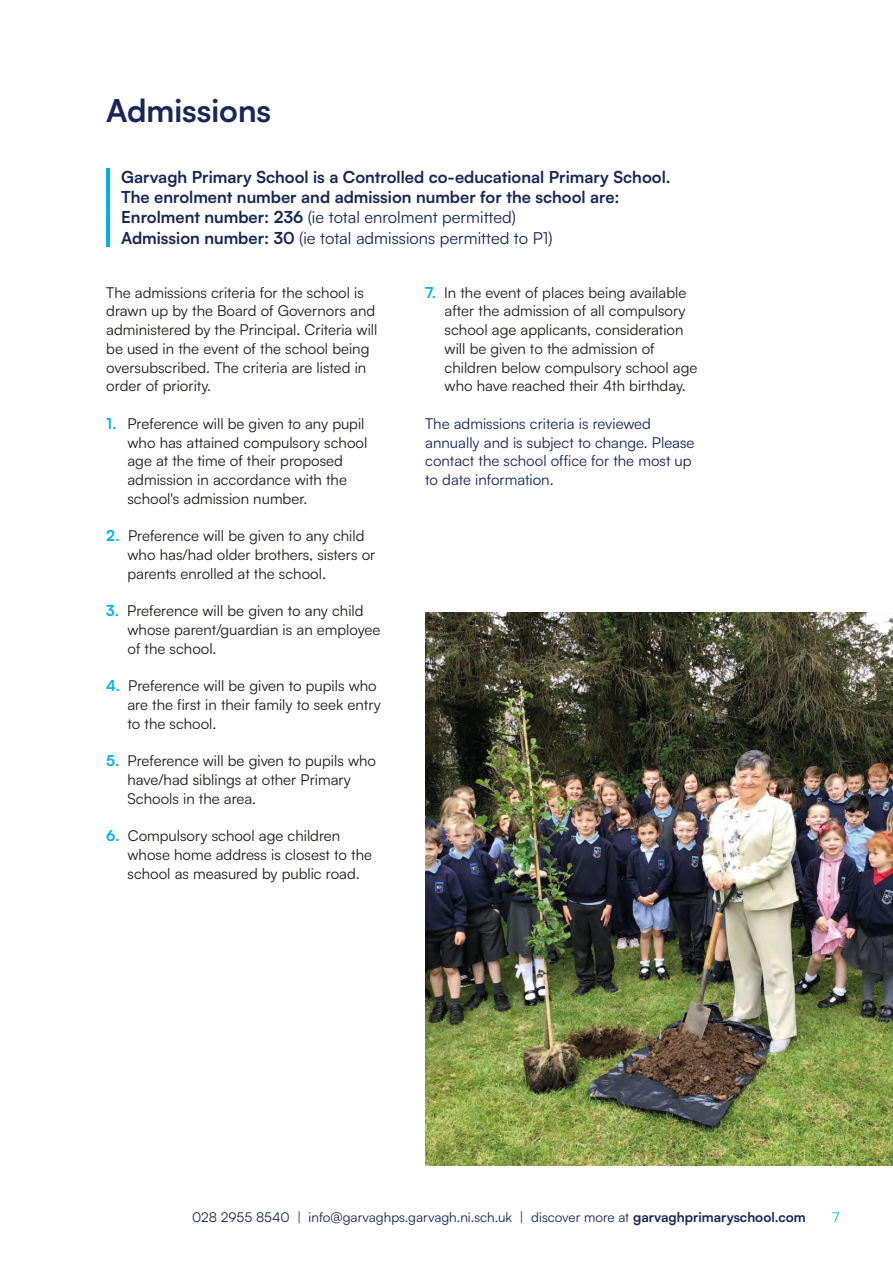
<style>
.page{position:relative;width:893px;height:1263px;background:#fff}
.page>*{position:absolute;margin:0;border:0;box-sizing:border-box;transform-origin:0 0}
.t1{font:700 31.5px "Satoshi";color:#182659}
.t2{font:700 16.5px/19.6px "Satoshi";color:#182659}
.t3{font:16.5px/20.5px "Satoshi";color:#182659}
.t4{font:15px/18.8px "Satoshi";color:#1d1d1b}
.t5{font:15px/18.8px "Satoshi";color:#182659}
.t6{font:13.5px "Satoshi";color:#182659}
.t7{font:13.5px "Satoshi";color:#00b1eb}
.s1{font-weight:700}
.s2{font-weight:700;color:#00b1eb}
</style>
<div class="page">
<img style="left:425px;top:612px;width:468px;height:554px">
<hr style="left:106px;top:168px;width:3px;height:79px;background:#00b1eb">
<h1 class="t1" style="left:106px;top:90px;width:166px">Admissions</h1>
<p class="t2" style="left:121px;top:167px;width:551px">Garvagh Primary School is a Controlled co-educational Primary School.<br>The enrolment number and admission number for the school are:</p>
<p class="t3" style="left:121px;top:207px;width:433px"><span class="s1">Enrolment number: 236</span> (ie total enrolment permitted)<br><span class="s1">Admission number: 30</span> (ie total admissions permitted to P1)</p>
<p class="t4" style="left:106px;top:282px;width:273px">The admissions criteria for the school is drawn up by the Board of Governors and administered by the Principal. Criteria will be used in the event of the school being oversubscribed. The criteria are listed in order of priority.</p>
<p class="t4" style="left:127px;top:414px;width:241px;text-indent:-21px"><span class="s2">1.</span> Preference will be given to any pupil who has attained compulsory school age at the time of their proposed admission in accordance with the school's admission number.</p>
<p class="t4" style="left:127px;top:526px;width:249px;text-indent:-21px"><span class="s2">2.</span> Preference will be given to any child who has/had older brothers, sisters or parents enrolled at the school.</p>
<p class="t4" style="left:127px;top:601px;width:254px;text-indent:-21px"><span class="s2">3.</span> Preference will be given to any child whose parent/guardian is an employee of the school.</p>
<p class="t4" style="left:127px;top:676px;width:255px;text-indent:-21px"><span class="s2">4.</span> Preference will be given to pupils who are the first in their family to seek entry to the school.</p>
<p class="t4" style="left:127px;top:751px;width:250px;text-indent:-21px"><span class="s2">5.</span> Preference will be given to pupils who have/had siblings at other Primary<br>Schools in the area.</p>
<p class="t4" style="left:127px;top:826px;width:246px;text-indent:-21px"><span class="s2">6.</span> Compulsory school age children whose home address is closest to the school as measured by public road.</p>
<p class="t4" style="left:445px;top:282px;width:254px;text-indent:-19px"><span class="s2">7.</span> In the event of places being available after the admission of all compulsory school age applicants, consideration will be given to the admission of children below compulsory school age who have reached their 4th birthday.</p>
<p class="t5" style="left:425px;top:414px;width:271px">The admissions criteria is reviewed annually and is subject to change. Please contact the school office for the most up to date information.</p>
<p class="t6" style="left:192px;top:1208px;width:615px">028 2955 8540 | info@garvaghps.garvagh.ni.sch.uk | discover more at <span class="s1">garvaghprimaryschool.com</span></p>
<p class="t7" style="left:832px;top:1208px;width:8px">7</p>
</div>
